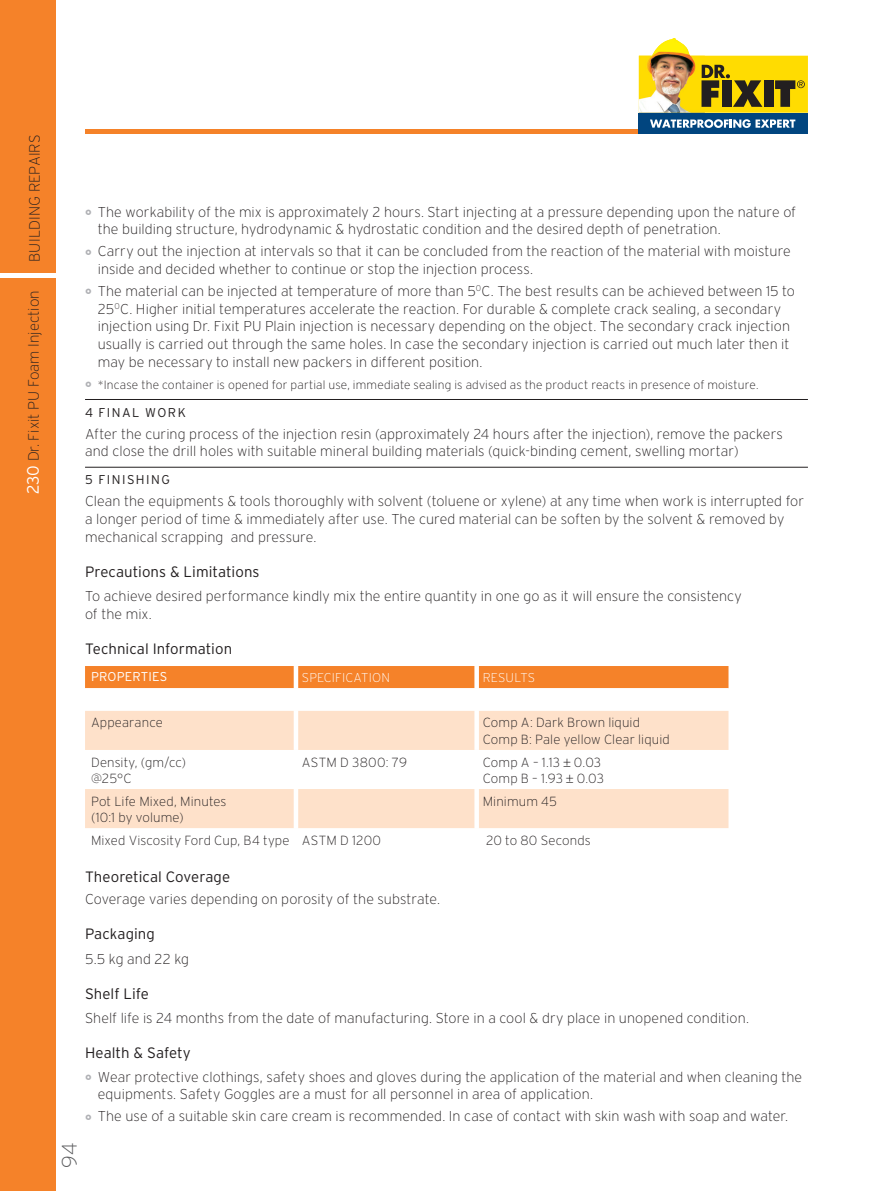
<style>
.page{position:relative;width:893px;height:1191px;background:#fff}
.page>*{position:absolute;margin:0;border:0;box-sizing:border-box;transform-origin:0 0}
.t1{font:200 21px "Interstate";color:#57585a}
.HEADING_PARAGRAPH{font:300 15px "Interstate Plus";color:#231f20}
.vertcial_product{font:200 15px "Interstate";color:#231f20}
.LEFT{font:300 15px "Interstate Plus";color:#231f20}
.LEFT-2{font:200 14.25px/17.7px "Interstate";letter-spacing:.005em;color:#231f20}
.bodyindent{font:200 13.2px/16.5px "Interstate";letter-spacing:.01em;color:#231f20}
.RULE_ABOBE{font:300 12.75px "Interstate Plus";letter-spacing:.115em;color:#231f20}
.TABLE_REVERSE_HEADIN{font:200 12.75px "Interstate";letter-spacing:.015em;color:#fff}
.TABLE_REVERSE_HEADIN-2{font:300 12.75px "Interstate Plus";letter-spacing:.015em;color:#fff}
.t2{font:200 12px "Interstate";letter-spacing:.01em;color:#231f20}
.s1{font-family:"Interstate Plus";font-weight:300;font-size:16.5px;color:#fff}
</style>
<div class="page">
<div style="left:0;top:0;width:55px;height:1191px;background:#f58229"></div>
<div style="left:85px;top:129px;width:723px;height:5px;background:#f58229"></div>
<div style="left:0;top:273px;width:56px;height:5px;background:#fff"></div>
<div style="left:639px;top:113px;width:169px;height:21px;background:#01457f"></div>
<svg style="left:639px;top:38px;width:169px;height:75px"></svg>
<svg style="left:650px;top:119px;width:145px;height:9px"></svg>
<hr style="left:85px;top:399px;width:723px;height:1px;background:#231f20">
<hr style="left:85px;top:467px;width:723px;height:1px;background:#231f20">
<div style="left:85px;top:666px;width:643px;height:22px;background:#f58229"></div>
<svg style="left:85px;top:688px;width:643px;height:1px"></svg>
<svg style="left:85px;top:711px;width:643px;height:117px;fill:#fee1ca"></svg>
<hr style="left:294px;top:666px;width:4px;height:22px;background:#fff">
<hr style="left:294px;top:688px;width:4px;height:23px;background:#fff">
<hr style="left:294px;top:711px;width:4px;height:39px;background:#fff">
<hr style="left:294px;top:750px;width:4px;height:39px;background:#fff">
<hr style="left:294px;top:789px;width:4px;height:39px;background:#fff">
<div style="left:474px;top:666px;width:5px;height:22px;background:#fff"></div>
<div style="left:474px;top:688px;width:5px;height:23px;background:#fff"></div>
<div style="left:474px;top:711px;width:5px;height:39px;background:#fff"></div>
<div style="left:474px;top:750px;width:5px;height:39px;background:#fff"></div>
<div style="left:474px;top:789px;width:5px;height:39px;background:#fff"></div>
<svg style="left:564px;top:758px;width:6px;height:8px"></svg>
<svg style="left:566px;top:774px;width:7px;height:9px"></svg>
<p class="vertcial_product" style="left:26px;top:262px;width:129px;rotate:-90deg">BUILDING REPAIRS</p>
<p class="vertcial_product" style="left:25px;top:494px;width:205px;rotate:-90deg"><span class="s1">230</span> Dr. Fixit PU Foam Injection</p>
<h1 class="t1" style="left:58px;top:1167px;width:26px;rotate:-90deg">94</h1>
<p class="LEFT-2" style="left:98px;top:203px;width:700px">The workability of the mix is approximately 2 hours. Start injecting at a pressure depending upon the nature of the building structure, hydrodynamic &amp; hydrostatic condition and the desired depth of penetration.</p>
<p class="LEFT-2" style="left:98px;top:242px;width:694px">Carry out the injection at intervals so that it can be concluded from the reaction of the material with moisture inside and decided whether to continue or stop the injection process.</p>
<p class="LEFT-2" style="left:98px;top:282px;width:699px">The material can be injected at temperature of more than 5<sup>0</sup>C. The best results can be achieved between 15 to 25<sup>0</sup>C. Higher initial temperatures accelerate the reaction. For durable &amp; complete crack sealing, a secondary injection using Dr. Fixit PU Plain injection is necessary depending on the object. The secondary crack injection usually is carried out through the same holes. In case the secondary injection is carried out much later then it may be necessary to install new packers in different position.</p>
<p class="t2" style="left:98px;top:378px;width:662px">*Incase the container is opened for partial use, immediate sealing is advised as the product reacts in presence of moisture.</p>
<p class="RULE_ABOBE" style="left:85px;top:405px;width:102px">4 FINAL WORK</p>
<p class="LEFT-2" style="left:85px;top:425px;width:699px">After the curing process of the injection resin (approximately 24 hours after the injection), remove the packers and close the drill holes with suitable mineral building materials (quick-binding cement, swelling mortar)</p>
<p class="RULE_ABOBE" style="left:85px;top:473px;width:86px">5 FINISHING</p>
<p class="LEFT-2" style="left:85px;top:492px;width:721px">Clean the equipments &amp; tools thoroughly with solvent (toluene or xylene) at any time when work is interrupted for a longer period of time &amp; immediately after use. The cured material can be soften by the solvent &amp; removed by mechanical scrapping and pressure.</p>
<p class="HEADING_PARAGRAPH" style="left:85px;top:563px;width:176px">Precautions &amp; Limitations</p>
<p class="LEFT-2" style="left:85px;top:587px;width:658px">To achieve desired performance kindly mix the entire quantity in one go as it will ensure the consistency of the mix.</p>
<p class="HEADING_PARAGRAPH" style="left:85px;top:640px;width:149px">Technical Information</p>
<p class="TABLE_REVERSE_HEADIN-2" style="left:91px;top:669px;width:78px">PROPERTIES</p>
<p class="TABLE_REVERSE_HEADIN" style="left:302px;top:671px;width:90px">SPECIFICATION</p>
<p class="TABLE_REVERSE_HEADIN" style="left:483px;top:671px;width:54px">RESULTS</p>
<p class="bodyindent" style="left:91px;top:714px;width:73px">Appearance</p>
<p class="bodyindent" style="left:483px;top:714px;width:159px">Comp A: Dark Brown liquid</p>
<p class="bodyindent" style="left:483px;top:731px;width:189px">Comp B: Pale yellow Clear liquid</p>
<p class="bodyindent" style="left:91px;top:753px;width:97px">Density, (gm/cc) @25°C</p>
<p class="bodyindent" style="left:302px;top:753px;width:107px">ASTM D 3800: 79</p>
<p class="bodyindent" style="left:483px;top:753px;width:120px">Comp A – 1.13 0.03</p>
<p class="bodyindent" style="left:483px;top:770px;width:123px">Comp B – 1.93 0.03</p>
<p class="bodyindent" style="left:91px;top:792px;width:137px">Pot Life Mixed, Minutes (10:1 by volume)</p>
<p class="bodyindent" style="left:483px;top:792px;width:76px">Minimum 45</p>
<p class="bodyindent" style="left:91px;top:831px;width:200px">Mixed Viscosity Ford Cup, B4 type</p>
<p class="bodyindent" style="left:302px;top:831px;width:81px">ASTM D 1200</p>
<p class="bodyindent" style="left:486px;top:831px;width:106px">20 to 80 Seconds</p>
<p class="LEFT" style="left:85px;top:868px;width:147px">Theoretical Coverage</p>
<p class="LEFT-2" style="left:85px;top:890px;width:356px">Coverage varies depending on porosity of the substrate.</p>
<p class="HEADING_PARAGRAPH" style="left:85px;top:925px;width:71px">Packaging</p>
<p class="LEFT-2" style="left:85px;top:949px;width:106px">5.5 kg and 22 kg</p>
<p class="HEADING_PARAGRAPH" style="left:85px;top:985px;width:65px">Shelf Life</p>
<p class="LEFT-2" style="left:85px;top:1008px;width:665px">Shelf life is 24 months from the date of manufacturing. Store in a cool &amp; dry place in unopened condition.</p>
<p class="HEADING_PARAGRAPH" style="left:85px;top:1044px;width:107px">Health &amp; Safety</p>
<p class="LEFT-2" style="left:98px;top:1068px;width:706px">Wear protective clothings, safety shoes and gloves during the application of the material and when cleaning the equipments. Safety Goggles are a must for all personnel in area of application.</p>
<p class="LEFT-2" style="left:98px;top:1107px;width:692px">The use of a suitable skin care cream is recommended. In case of contact with skin wash with soap and water.</p>
</div>
